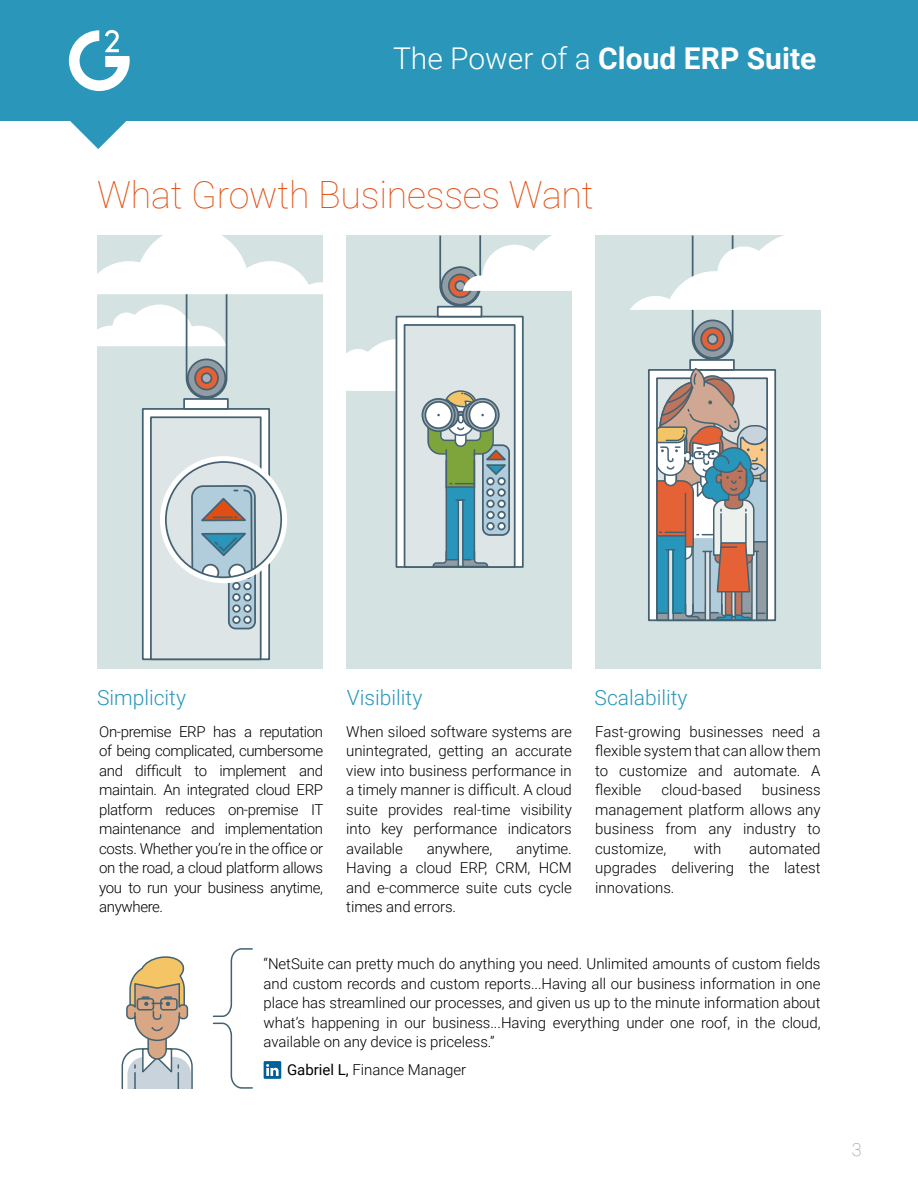
<style>
.page{position:relative;width:918px;height:1188px;background:#fff}
.page>*{position:absolute;margin:0;border:0;box-sizing:border-box;transform-origin:0 0}
.t1{font:100 37.5px "Roboto";letter-spacing:-.005em;color:#e24e11}
.t2{font:700 30px "Roboto";color:#fff}
.t3{font:300 21px "Roboto";color:#2996ba}
.t4{font:100 18px "Roboto";color:#878787}
.t5{font:300 15px/19.5px "Roboto";letter-spacing:-.005em;color:#000;text-align:justify}
.s1{font-weight:300}
.s2{font-weight:400}
</style>
<div class="page">
<div style="left:0;top:0;width:918px;height:121px;background:#2996ba"></div>
<svg style="left:68px;top:30px;width:62px;height:119px"></svg>
<div style="left:346px;top:235px;width:226px;height:433px;background:#d5e2e2"></div>
<div style="left:595px;top:235px;width:226px;height:433px;background:#d5e2e2"></div>
<svg style="left:97px;top:235px;width:226px;height:433px;background:#cfdcdd"></svg>
<div style="left:151px;top:417px;width:110px;height:242px;background:#dee5e7"></div>
<div style="left:229px;top:539px;width:26px;height:90px;background:#b1ccda;border-radius:7px"></div>
<div style="left:228px;top:538px;width:28px;height:91px;border:2px solid #456272;border-radius:7px"></div>
<div style="left:232px;top:616px;width:9px;height:8px;border:2px solid #456272;border-radius:50%"></div>
<div style="left:243px;top:616px;width:9px;height:8px;border:2px solid #456272;border-radius:50%"></div>
<svg style="left:97px;top:235px;width:724px;height:387px"></svg>
<svg style="left:121px;top:956px;width:72px;height:132px"></svg>
<div style="left:264px;top:1061px;width:17px;height:18px;background:#006198"></div>
<svg style="left:266px;top:1064px;width:13px;height:12px"></svg>
<svg style="left:212px;top:948px;width:41px;height:141px"></svg>
<h2 class="t2" style="left:393px;top:38px;width:425px"><span class="s1">The Power of a</span> Cloud ERP Suite</h2>
<h1 class="t1" style="left:97px;top:168px;width:498px">What Growth Businesses Want</h1>
<h3 class="t3" style="left:97px;top:683px;width:91px">Simplicity</h3>
<h3 class="t3" style="left:347px;top:683px;width:77px">Visibility</h3>
<h3 class="t3" style="left:595px;top:683px;width:94px">Scalability</h3>
<p class="t5" style="left:99px;top:721px;width:226px">On-premise ERP has a reputation of being complicated, cumbersome and difficult to implement and maintain. An integrated cloud ERP platform reduces on-premise IT maintenance and implementation costs. Whether you’re in the office or on the road, a cloud platform allows you to run your business anytime, anywhere.</p>
<p class="t5" style="left:346px;top:721px;width:227px">When siloed software systems are unintegrated, getting an accurate view into business performance in a timely manner is difficult. A cloud suite provides real-time visibility into key performance indicators available</p>
<p class="t5" style="left:427px;top:838px;width:67px">anywhere,</p>
<p class="t5" style="left:346px;top:838px;width:227px;text-indent:170px">anytime.<br>Having a cloud ERP, CRM, HCM and e-commerce suite cuts cycle times and errors.</p>
<p class="t5" style="left:595px;top:721px;width:227px">Fast-growing businesses need a flexible system that can allow them to customize and automate. A flexible</p>
<p class="t5" style="left:595px;top:780px;width:227px;text-indent:167px">business management platform allows any business from any industry to customize,</p>
<p class="t5" style="left:661px;top:780px;width:82px">cloud-based</p>
<p class="t5" style="left:595px;top:838px;width:227px;text-indent:154px">automated upgrades delivering the latest innovations.</p>
<p class="t5" style="left:694px;top:838px;width:29px">with</p>
<p class="t5" style="left:264px;top:954px;width:558px">“NetSuite can pretty much do anything you need. Unlimited amounts of custom fields and custom records and custom reports...Having all our business information in one place has streamlined our processes, and given us up to the minute information about what’s happening in our business...Having everything under one roof, in the cloud, available on any device is priceless.”</p>
<p class="t5" style="left:287px;top:1060px;width:181px"><span class="s2">Gabriel L,</span> Finance Manager</p>
<p class="t4" style="left:852px;top:1137px;width:11px">3</p>
</div>
